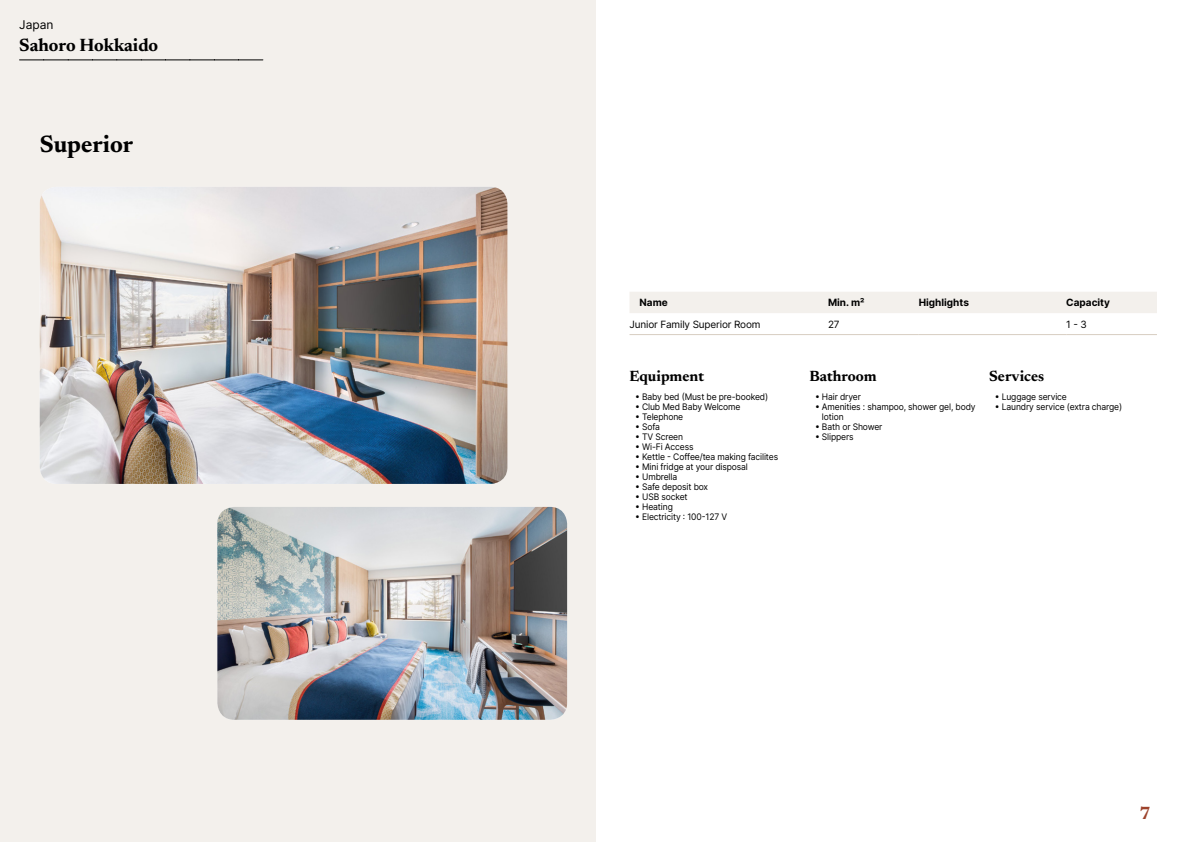
<style>
.page{position:relative;width:1191px;height:842px;background:#fff}
.page>*{position:absolute;margin:0;border:0;box-sizing:border-box;transform-origin:0 0}
.t1{font:700 24px "Newsreader 24 pt";color:#000}
.t2{font:700 18px "Newsreader 24 pt";color:#000}
.t3{font:700 18px "Newsreader 24 pt";color:#9d432c}
.t4{font:700 15px "Newsreader 24 pt";color:#000}
.t5{font:12px "Inter";color:#000}
.t6{font:10px "Inter";letter-spacing:-.015em;color:#000}
.t7{font:700 10px "Inter";color:#000}
.t8{font:9px/10px "Inter";letter-spacing:-.015em;color:#000;scale:.95 1}
</style>
<div class="page">
<div style="left:0;top:0;width:595px;height:842px;background:#f3f0ec"></div>
<img style="left:40px;top:187px;width:467px;height:297px">
<img style="left:217px;top:507px;width:350px;height:213px">
<svg style="left:20px;top:60px;width:243px;height:1px"></svg>
<div style="left:630px;top:292px;width:527px;height:21px;background:#f3f0ec"></div>
<hr style="left:629px;top:334px;width:199px;height:1px;background:#d7cdc1">
<hr style="left:828px;top:334px;width:90px;height:1px;background:#d7cdc1">
<hr style="left:918px;top:334px;width:148px;height:1px;background:#d7cdc1">
<hr style="left:1066px;top:334px;width:91px;height:1px;background:#d7cdc1">
<h3 class="t5" style="left:19px;top:15px;width:36px">Japan</h3>
<h2 class="t2" style="left:19px;top:32px;width:140px">Sahoro Hokkaido</h2>
<h1 class="t1" style="left:40px;top:127px;width:95px">Superior</h1>
<p class="t7" style="left:639px;top:295px;width:30px">Name</p>
<p class="t7" style="left:828px;top:295px;width:38px">Min. m²</p>
<p class="t7" style="left:918px;top:295px;width:52px">Highlights</p>
<p class="t7" style="left:1066px;top:295px;width:45px">Capacity</p>
<p class="t6" style="left:629px;top:317px;width:133px">Junior Family Superior Room</p>
<p class="t6" style="left:828px;top:317px;width:13px">27</p>
<p class="t6" style="left:1066px;top:317px;width:22px">1 - 3</p>
<h3 class="t4" style="left:629px;top:366px;width:76px">Equipment</h3>
<p class="t8" style="left:635px;top:391px;width:141px">• Baby bed (Must be pre-booked)</p>
<p class="t8" style="left:635px;top:401px;width:112px">• Club Med Baby Welcome</p>
<p class="t8" style="left:635px;top:411px;width:52px">• Telephone</p>
<p class="t8" style="left:635px;top:421px;width:28px">• Sofa</p>
<p class="t8" style="left:635px;top:431px;width:52px">• TV Screen</p>
<p class="t8" style="left:635px;top:441px;width:63px">• Wi-Fi Access</p>
<p class="t8" style="left:635px;top:451px;width:152px">• Kettle - Coffee/tea making facilites</p>
<p class="t8" style="left:635px;top:461px;width:120px">• Mini fridge at your disposal</p>
<p class="t8" style="left:635px;top:471px;width:46px">• Umbrella</p>
<p class="t8" style="left:635px;top:481px;width:78px">• Safe deposit box</p>
<p class="t8" style="left:635px;top:491px;width:57px">• USB socket</p>
<p class="t8" style="left:635px;top:501px;width:41px">• Heating</p>
<p class="t8" style="left:635px;top:511px;width:98px">• Electricity : 100-127 V</p>
<h3 class="t4" style="left:809px;top:366px;width:69px">Bathroom</h3>
<p class="t8" style="left:815px;top:391px;width:50px">• Hair dryer</p>
<p class="t8" style="left:822px;top:401px;width:163px;text-indent:-7px">• Amenities : shampoo, shower gel, body lotion</p>
<p class="t8" style="left:815px;top:421px;width:72px">• Bath or Shower</p>
<p class="t8" style="left:815px;top:431px;width:42px">• Slippers</p>
<h3 class="t4" style="left:989px;top:366px;width:57px">Services</h3>
<p class="t8" style="left:994px;top:391px;width:77px">• Luggage service</p>
<p class="t8" style="left:994px;top:401px;width:136px">• Laundry service (extra charge)</p>
<h2 class="t3" style="left:1139px;top:800px;width:13px">7</h2>
</div>
